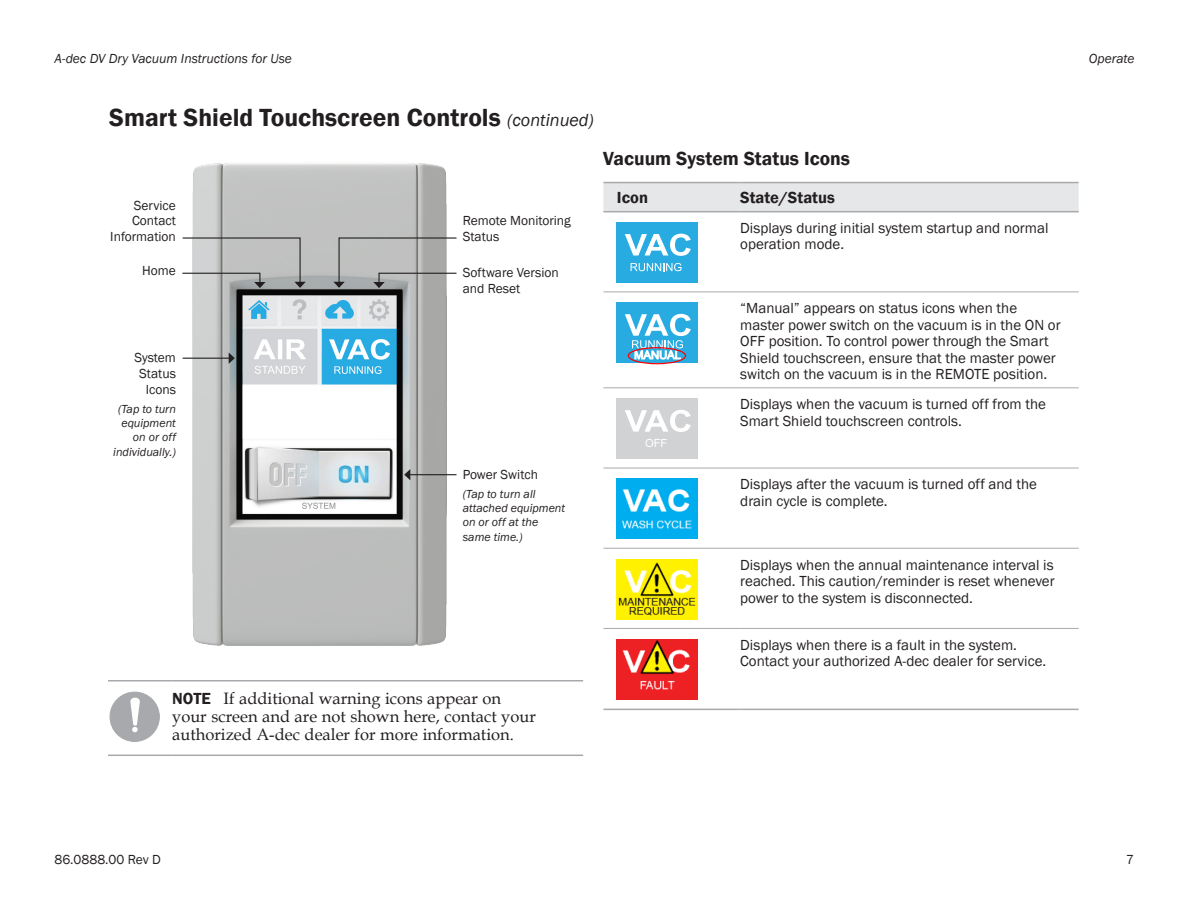
<style>
.page{position:relative;width:1188px;height:918px;background:#fff}
.page>*{position:absolute;margin:0;border:0;box-sizing:border-box;transform-origin:0 0}
.Heading_2{font:600 25.5px "Franklin Gothic";color:#231f20}
.Heading_3{font:600 19.5px "Franklin Gothic";color:#231f20}
.Warning_text{font:16.5px/18px "Book Antiqua";color:#231f20}
.Table_Heading{font:600 16.5px "Franklin Gothic";color:#231f20}
.Table_Text{font:15px/16.5px "Franklin Gothic";color:#231f20}
.Callout{font:13.5px/15.8px "Franklin Gothic";color:#231f20}
.t1{font:italic 13.5px "Franklin Gothic";color:#231f20}
.Callout_-_right{font:13.5px/15.8px "Franklin Gothic";color:#231f20;text-align:right}
.Callout_-_italic_not{font:italic 12px/14.4px "Franklin Gothic";color:#231f20}
.Callout_-_italic_rig{font:italic 12px/14.4px "Franklin Gothic";color:#231f20;text-align:right}
.t2{font:11.25px "Arial";color:#fff}
.s1{font-weight:400;font-style:italic;font-size:18px}
.s2{font-family:"Franklin Gothic";font-weight:600}
</style>
<div class="page">
<div style="left:603px;top:183px;width:476px;height:28px;background:#e6e7e9"></div>
<hr style="left:603px;top:709px;width:137px;height:1px;background:#a8a9ad">
<hr style="left:740px;top:709px;width:339px;height:1px;background:#a8a9ad">
<hr style="left:603px;top:182px;width:137px;height:1px;background:#a8a9ad">
<hr style="left:740px;top:182px;width:339px;height:1px;background:#a8a9ad">
<hr style="left:603px;top:387px;width:137px;height:1px;background:#a8a9ad">
<hr style="left:740px;top:387px;width:339px;height:1px;background:#a8a9ad">
<hr style="left:603px;top:468px;width:137px;height:1px;background:#a8a9ad">
<hr style="left:740px;top:468px;width:339px;height:1px;background:#a8a9ad">
<hr style="left:603px;top:548px;width:137px;height:1px;background:#a8a9ad">
<hr style="left:740px;top:548px;width:339px;height:1px;background:#a8a9ad">
<hr style="left:603px;top:628px;width:137px;height:1px;background:#a8a9ad">
<hr style="left:740px;top:628px;width:339px;height:1px;background:#a8a9ad">
<hr style="left:603px;top:292px;width:137px;height:1px;background:#a8a9ad">
<hr style="left:740px;top:292px;width:339px;height:1px;background:#a8a9ad">
<hr style="left:603px;top:211px;width:137px;height:1px;background:#a8a9ad">
<hr style="left:740px;top:211px;width:339px;height:1px;background:#a8a9ad">
<div style="left:617px;top:222px;width:81px;height:60px;background:#28abe1"></div>
<svg style="left:625px;top:234px;width:66px;height:22px"></svg>
<svg style="left:631px;top:263px;width:50px;height:8px"></svg>
<div style="left:617px;top:303px;width:81px;height:60px;background:#28abe1"></div>
<svg style="left:625px;top:314px;width:66px;height:34px"></svg>
<div style="left:617px;top:399px;width:81px;height:60px;background:#d1d2d4"></div>
<svg style="left:625px;top:410px;width:66px;height:22px"></svg>
<img style="left:617px;top:479px;width:81px;height:60px">
<img style="left:617px;top:559px;width:81px;height:60px">
<img style="left:617px;top:639px;width:81px;height:60px">
<div style="left:628px;top:347px;width:58px;height:17px;border:1px solid #f00;border-radius:50%"></div>
<hr style="left:108px;top:680px;width:64px;height:2px;background:#a8a9ad">
<hr style="left:172px;top:680px;width:411px;height:2px;background:#a8a9ad">
<hr style="left:108px;top:755px;width:64px;height:1px;background:#a8a9ad">
<hr style="left:172px;top:755px;width:411px;height:1px;background:#a8a9ad">
<div style="left:110px;top:692px;width:49px;height:49px;background:#a8a9ad;border-radius:50%"></div>
<div style="left:110px;top:692px;width:50px;height:50px;border:1px solid #a8a9ad;border-radius:50%"></div>
<svg style="left:130px;top:698px;width:10px;height:34px"></svg>
<img style="left:182px;top:163px;width:275px;height:483px">
<svg style="left:333px;top:237px;width:124px;height:51px;background:#b3b4b3"></svg>
<svg style="left:182px;top:237px;width:124px;height:51px;background:#bbbcbc"></svg>
<hr style="left:183px;top:358px;width:46px;height:1px;background:#231f20">
<svg style="left:229px;top:353px;width:6px;height:11px"></svg>
<hr style="left:410px;top:474px;width:47px;height:1px;background:#231f20">
<svg style="left:404px;top:469px;width:6px;height:11px"></svg>
<p class="t1" style="left:54px;top:50px;width:239px">A-dec DV Dry Vacuum Instructions for Use</p>
<p class="t1" style="left:1089px;top:50px;width:47px">Operate</p>
<p class="Heading_2" style="left:109px;top:102px;width:486px">Smart Shield Touchscreen Controls <span class="s1">(continued)</span></p>
<p class="Callout" style="left:110px;top:197px;width:67px;text-align:right">Service<br>Contact<br>Information</p>
<p class="Callout" style="left:142px;top:263px;width:35px">Home</p>
<p class="Callout_-_right" style="left:134px;top:350px;width:43px">System<br>Status<br>Icons</p>
<p class="Callout_-_italic_rig" style="left:113px;top:402px;width:64px">(Tap to turn equipment on or off individually.)</p>
<p class="Callout" style="left:463px;top:213px;width:110px">Remote Monitoring<br>Status</p>
<p class="Callout" style="left:463px;top:265px;width:98px">Software Version and Reset</p>
<p class="Callout" style="left:463px;top:467px;width:77px">Power Switch</p>
<p class="Callout_-_italic_not" style="left:463px;top:487px;width:104px">(Tap to turn all attached equipment on or off at the same time.)</p>
<p class="Warning_text" style="left:172px;top:689px;width:365px"><span class="s2">NOTE</span> If additional warning icons appear on your screen and are not shown here, contact your authorized A-dec dealer for more information.</p>
<p class="Heading_3" style="left:603px;top:147px;width:248px">Vacuum System Status Icons</p>
<p class="Table_Heading" style="left:617px;top:187px;width:33px">Icon</p>
<p class="Table_Heading" style="left:740px;top:187px;width:96px">State/Status</p>
<p class="Table_Text" style="left:740px;top:220px;width:310px">Displays during initial system startup and normal operation mode.</p>
<p class="t2" style="left:634px;top:347px;width:48px">MANUAL</p>
<p class="t2" style="left:645px;top:436px;width:24px">OFF</p>
<p class="Table_Text" style="left:740px;top:300px;width:322px">“Manual” appears on status icons when the master power switch on the vacuum is in the ON or OFF position. To control power through the Smart Shield touchscreen, ensure that the master power switch on the vacuum is in the REMOTE position.</p>
<p class="Table_Text" style="left:740px;top:396px;width:307px">Displays when the vacuum is turned off from the<br>Smart Shield touchscreen controls.</p>
<p class="Table_Text" style="left:740px;top:476px;width:298px">Displays after the vacuum is turned off and the drain cycle is complete.</p>
<p class="Table_Text" style="left:740px;top:557px;width:316px;text-align:justify">Displays when the annual maintenance interval is reached. This caution/reminder is reset whenever power to the system is disconnected.</p>
<p class="Table_Text" style="left:740px;top:637px;width:307px">Displays when there is a fault in the system.<br>Contact your authorized A-dec dealer for service.</p>
<p class="Callout" style="left:54px;top:852px;width:108px">86.0888.00 Rev D</p>
<p class="Callout" style="left:1126px;top:852px;width:9px">7</p>
</div>
